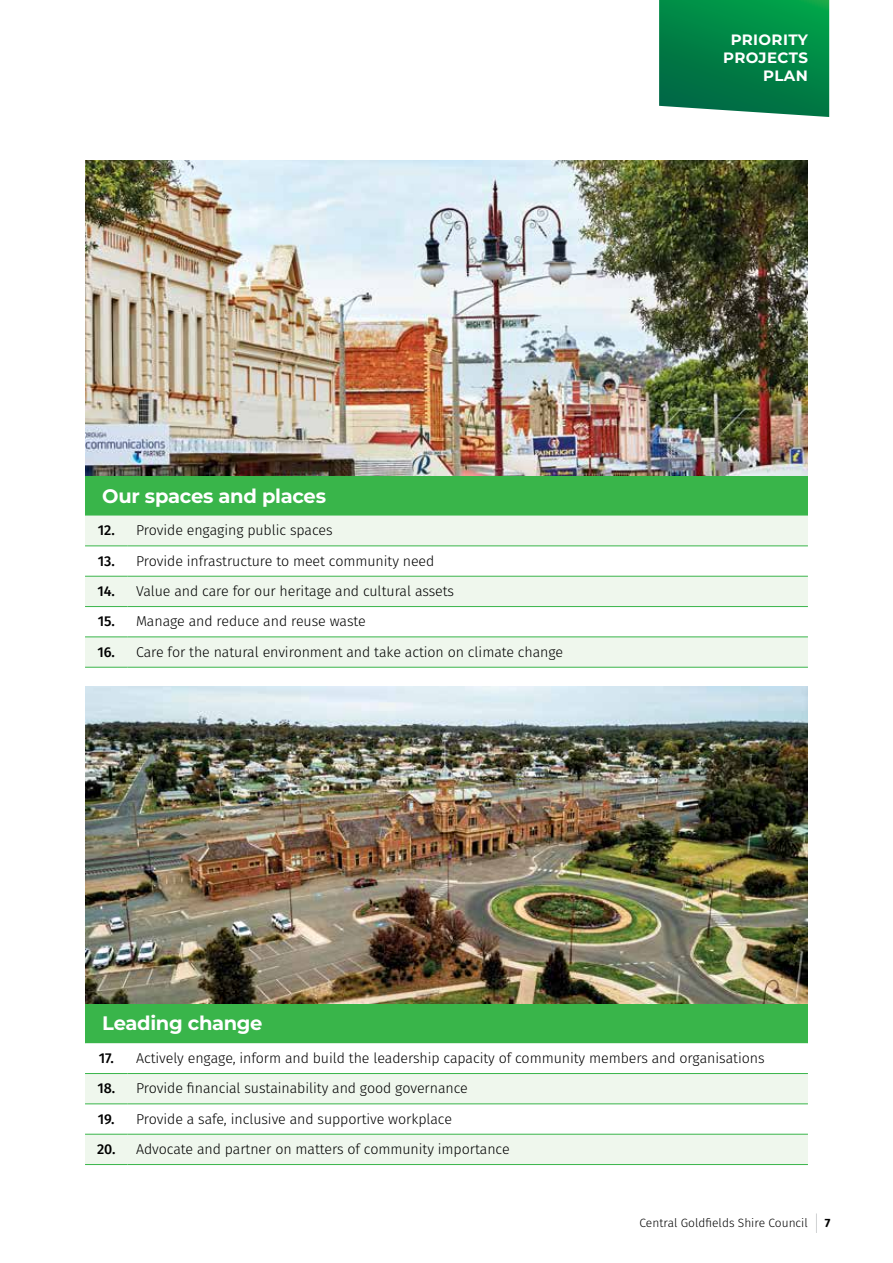
<style>
.page{position:relative;width:893px;height:1263px;background:#fff}
.page>*{position:absolute;margin:0;border:0;box-sizing:border-box;transform-origin:0 0}
.t1{font:700 19.5px "Montserrat";letter-spacing:-.015em;color:#fff}
.t2{font:700 15px/18px "Montserrat";letter-spacing:.025em;color:#fff;text-align:right}
.t3{font:300 14.25px "Fira Sans";letter-spacing:-.005em;color:#000}
.t4{font:300 12px "Fira Sans";color:#000}
.t5{font:700 12px "Fira Sans";color:#000}
.s1{font-weight:500}
</style>
<div class="page">
<svg style="left:659px;top:0;width:170px;height:117px;background:#0c894e"></svg>
<div style="left:85px;top:475px;width:723px;height:40px;background:#39b54a"></div>
<div style="left:85px;top:515px;width:723px;height:152px;background:#eff7ed"></div>
<svg style="left:85px;top:547px;width:723px;height:90px"></svg>
<hr style="left:85px;top:546px;width:43px;height:1px;background:#39b54a">
<hr style="left:128px;top:546px;width:680px;height:1px;background:#39b54a">
<hr style="left:85px;top:576px;width:43px;height:1px;background:#39b54a">
<hr style="left:128px;top:576px;width:680px;height:1px;background:#39b54a">
<hr style="left:85px;top:606px;width:43px;height:1px;background:#39b54a">
<hr style="left:128px;top:606px;width:680px;height:1px;background:#39b54a">
<hr style="left:85px;top:637px;width:43px;height:1px;background:#39b54a">
<hr style="left:128px;top:637px;width:680px;height:1px;background:#39b54a">
<hr style="left:85px;top:667px;width:43px;height:1px;background:#39b54a">
<hr style="left:128px;top:667px;width:680px;height:1px;background:#39b54a">
<img style="left:85px;top:160px;width:723px;height:315px">
<div style="left:85px;top:1003px;width:723px;height:40px;background:#39b54a"></div>
<svg style="left:85px;top:1043px;width:723px;height:1px"></svg>
<svg style="left:85px;top:1074px;width:723px;height:90px;fill:#eff7ed"></svg>
<hr style="left:85px;top:1073px;width:43px;height:1px;background:#39b54a">
<hr style="left:128px;top:1073px;width:680px;height:1px;background:#39b54a">
<hr style="left:85px;top:1103px;width:43px;height:1px;background:#39b54a">
<hr style="left:128px;top:1103px;width:680px;height:1px;background:#39b54a">
<hr style="left:85px;top:1134px;width:43px;height:1px;background:#39b54a">
<hr style="left:128px;top:1134px;width:680px;height:1px;background:#39b54a">
<hr style="left:85px;top:1164px;width:43px;height:1px;background:#39b54a">
<hr style="left:128px;top:1164px;width:680px;height:1px;background:#39b54a">
<img style="left:85px;top:687px;width:723px;height:316px">
<svg style="left:816px;top:1213px;width:1px;height:20px"></svg>
<p class="t2" style="left:723px;top:30px;width:86px">PRIORITY<br>PROJECTS<br>PLAN</p>
<h1 class="t1" style="left:102px;top:482px;width:226px">Our spaces and places</h1>
<p class="t3" style="left:98px;top:520px;width:236px"><span class="s1">12.</span> Provide engaging public spaces</p>
<p class="t3" style="left:98px;top:550px;width:338px"><span class="s1">13.</span> Provide infrastructure to meet community need</p>
<p class="t3" style="left:98px;top:581px;width:358px"><span class="s1">14.</span> Value and care for our heritage and cultural assets</p>
<p class="t3" style="left:98px;top:611px;width:270px"><span class="s1">15.</span> Manage and reduce and reuse waste</p>
<p class="t3" style="left:98px;top:641px;width:467px"><span class="s1">16.</span> Care for the natural environment and take action on climate change</p>
<h1 class="t1" style="left:102px;top:1009px;width:162px">Leading change</h1>
<p class="t3" style="left:99px;top:1048px;width:667px"><span class="s1">17.</span> Actively engage, inform and build the leadership capacity of community members and organisations</p>
<p class="t3" style="left:97px;top:1078px;width:372px"><span class="s1">18.</span> Provide financial sustainability and good governance</p>
<p class="t3" style="left:98px;top:1108px;width:355px"><span class="s1">19.</span> Provide a safe, inclusive and supportive workplace</p>
<p class="t3" style="left:97px;top:1139px;width:414px"><span class="s1">20.</span> Advocate and partner on matters of community importance</p>
<p class="t4" style="left:640px;top:1214px;width:170px">Central Goldfields Shire Council</p>
<p class="t5" style="left:825px;top:1213px;width:7px">7</p>
</div>
